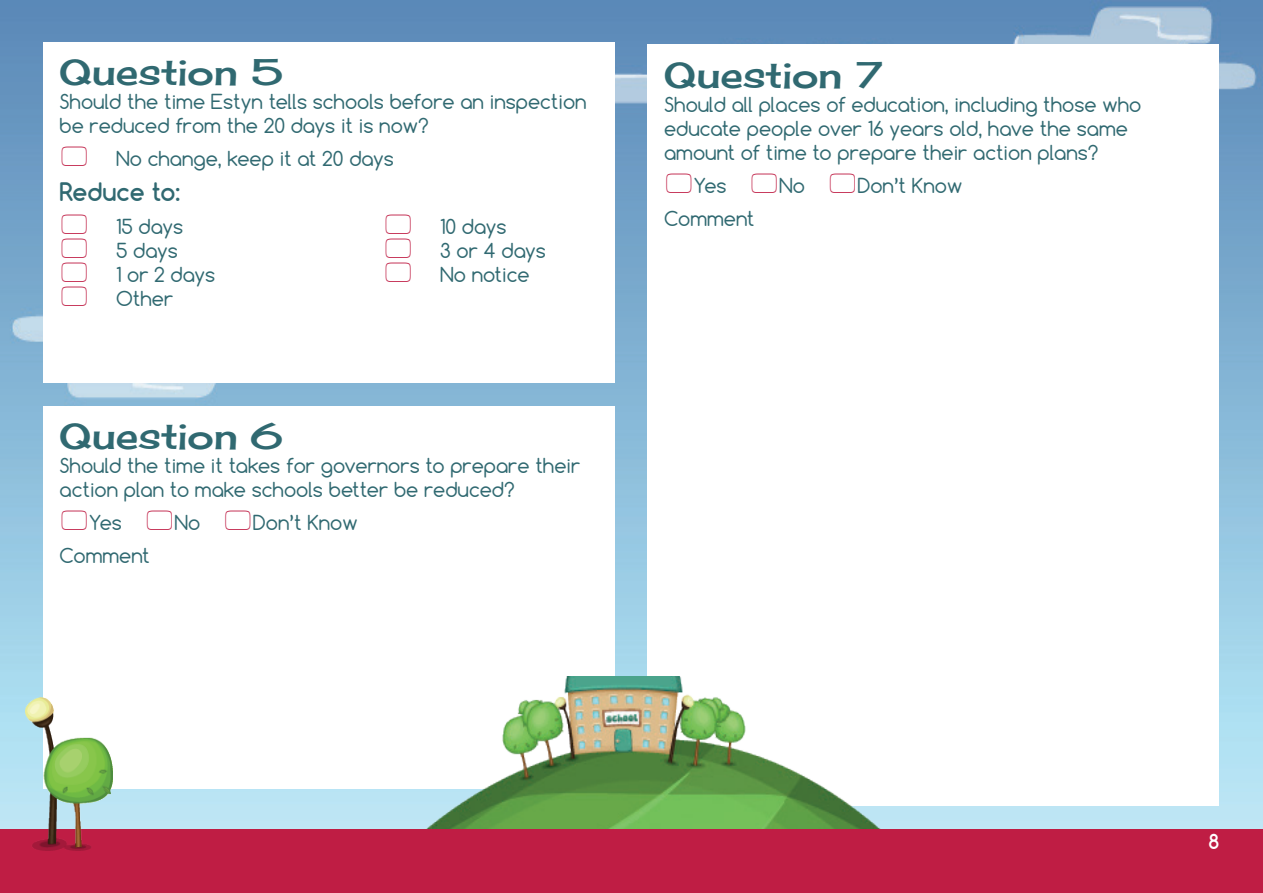
<style>
.page{position:relative;width:1263px;height:893px;background:#fff}
.page>*{position:absolute;margin:0;border:0;box-sizing:border-box;transform-origin:0 0}
.t1{font:36px "Cherry Cream Soda";color:#306971}
.t2{font:700 24px "Comfortaa";color:#306971}
.t3{font:19.5px/24px "Comfortaa";color:#306971}
.t4{font:700 19.5px "Comfortaa";color:#fff}
</style>
<div class="page">
<img style="left:0;top:0;width:1263px;height:829px">
<div style="left:43px;top:43px;width:571px;height:340px;background:#fff"></div>
<div style="left:43px;top:406px;width:571px;height:383px;background:#fff"></div>
<div style="left:647px;top:45px;width:572px;height:761px;background:#fff"></div>
<img style="left:113px;top:676px;width:1150px;height:153px">
<div style="left:0;top:829px;width:1263px;height:64px;background:#bf1d44"></div>
<img style="left:26px;top:697px;width:87px;height:153px">
<h1 class="t1" style="left:60px;top:50px;width:225px">Question 5</h1>
<p class="t3" style="left:60px;top:90px;width:529px">Should the time Estyn tells schools before an inspection be reduced from the 20 days it is now?</p>
<p class="t3" style="left:116px;top:147px;width:279px">No change, keep it at 20 days</p>
<p class="t2" style="left:60px;top:177px;width:122px">Reduce to:</p>
<p class="t3" style="left:116px;top:214px;width:69px">15 days</p>
<p class="t3" style="left:440px;top:214px;width:68px">10 days</p>
<p class="t3" style="left:116px;top:238px;width:63px">5 days</p>
<p class="t3" style="left:440px;top:238px;width:107px">3 or 4 days</p>
<p class="t3" style="left:116px;top:262px;width:101px">1 or 2 days</p>
<p class="t3" style="left:440px;top:262px;width:91px">No notice</p>
<p class="t3" style="left:116px;top:286px;width:59px">Other</p>
<h1 class="t1" style="left:60px;top:414px;width:225px">Question 6</h1>
<p class="t3" style="left:60px;top:453px;width:522px">Should the time it takes for governors to prepare their action plan to make schools better be reduced?</p>
<p class="t3" style="left:89px;top:510px;width:34px">Yes</p>
<p class="t3" style="left:175px;top:510px;width:27px">No</p>
<p class="t3" style="left:253px;top:510px;width:106px">Don’t Know</p>
<p class="t3" style="left:60px;top:543px;width:92px">Comment</p>
<h1 class="t1" style="left:664px;top:52px;width:220px">Question 7</h1>
<p class="t3" style="left:664px;top:92px;width:479px">Should all places of education, including those who educate people over 16 years old, have the same amount of time to prepare their action plans?</p>
<p class="t3" style="left:694px;top:173px;width:34px">Yes</p>
<p class="t3" style="left:779px;top:173px;width:27px">No</p>
<p class="t3" style="left:857px;top:173px;width:106px">Don’t Know</p>
<p class="t3" style="left:664px;top:206px;width:92px">Comment</p>
<p class="t4" style="left:1208px;top:829px;width:12px">8</p>
</div>
